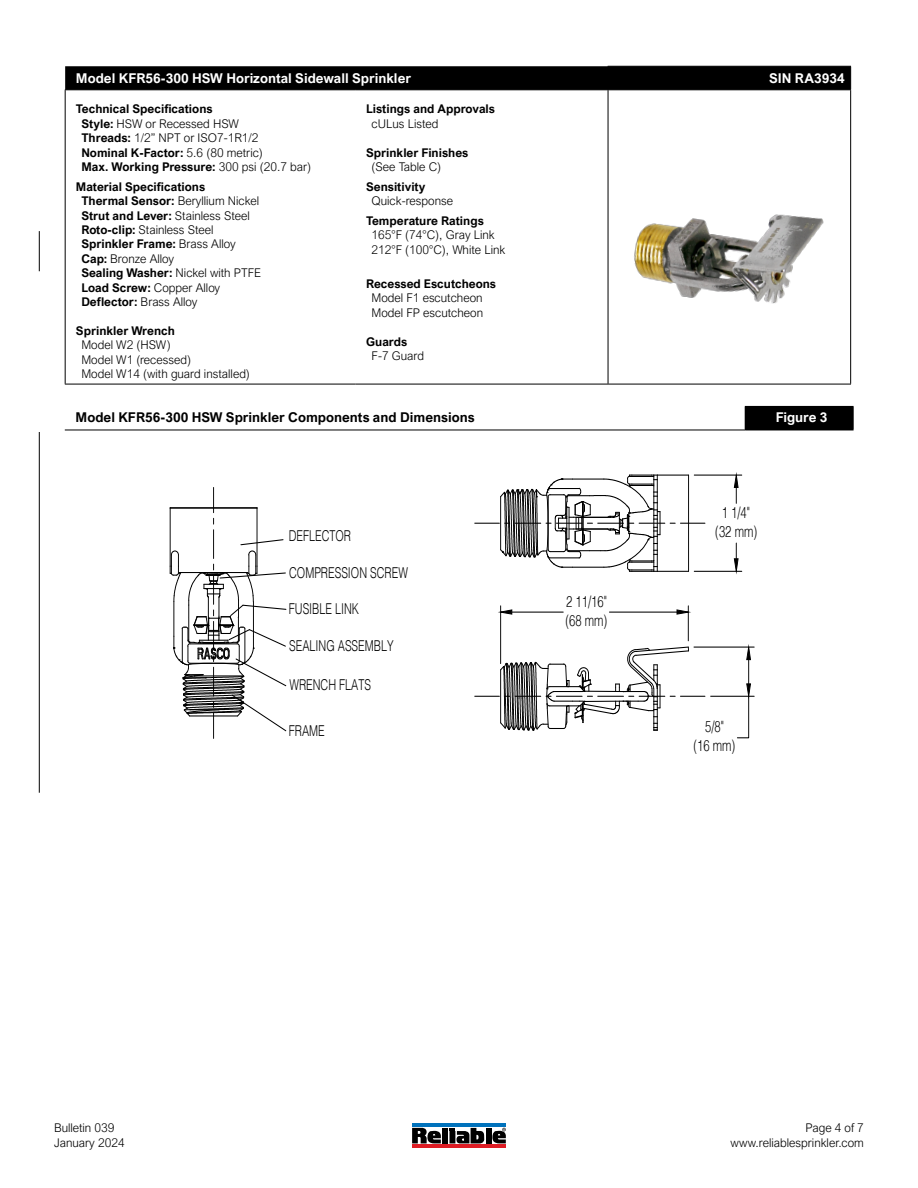
<style>
.page{position:relative;width:918px;height:1188px;background:#fff}
.page>*{position:absolute;margin:0;border:0;box-sizing:border-box;transform-origin:0 0}
.t1{font:300 15.6px/18.9px "Helvetica";color:#000;scale:.72 1}
.t2{font:300 15px "Helvetica";color:#000;scale:.72 1}
.t3{font:700 13.5px "Arial Nova";color:#fff}
.t4{font:700 13.5px "Arial Nova";color:#000}
.t5{font:700 12px/14.4px "Arial Nova";color:#000}
.t6{font:300 12px/14.4px "Arial Nova";color:#000}
.s1{font-weight:300}
</style>
<div class="page">
<hr style="left:608px;top:90px;width:1px;height:294px;background:#000">
<hr style="left:850px;top:90px;width:1px;height:294px;background:#000">
<hr style="left:608px;top:384px;width:243px;height:1px;background:#000">
<div style="left:65px;top:66px;width:786px;height:24px;background:#000"></div>
<hr style="left:65px;top:89px;width:290px;height:1px;background:#000">
<hr style="left:65px;top:90px;width:1px;height:294px;background:#000">
<hr style="left:355px;top:89px;width:253px;height:1px;background:#000">
<hr style="left:65px;top:384px;width:290px;height:1px;background:#000">
<hr style="left:355px;top:384px;width:253px;height:1px;background:#000">
<div style="left:745px;top:406px;width:108px;height:24px;background:#000"></div>
<svg style="left:853px;top:407px;width:1px;height:23px"></svg>
<hr style="left:745px;top:406px;width:109px;height:1px;background:#000">
<hr style="left:745px;top:430px;width:109px;height:1px;background:#000">
<hr style="left:65px;top:430px;width:680px;height:1px;background:#000">
<hr style="left:688px;top:606px;width:1px;height:35px;background:#000">
<hr style="left:500px;top:606px;width:1px;height:58px;background:#000">
<hr style="left:609px;top:612px;width:68px;height:1px;background:#000">
<hr style="left:512px;top:612px;width:51px;height:1px;background:#000">
<svg style="left:676px;top:609px;width:13px;height:6px"></svg>
<svg style="left:500px;top:609px;width:13px;height:6px"></svg>
<hr style="left:694px;top:475px;width:48px;height:1px;background:#000">
<hr style="left:694px;top:571px;width:48px;height:1px;background:#000">
<svg style="left:734px;top:474px;width:5px;height:29px"></svg>
<svg style="left:734px;top:543px;width:5px;height:29px"></svg>
<hr style="left:170px;top:508px;width:1px;height:58px;background:#000">
<hr style="left:257px;top:508px;width:1px;height:58px;background:#000">
<hr style="left:170px;top:508px;width:87px;height:1px;background:#000">
<hr style="left:711px;top:696px;width:43px;height:1px;background:#000">
<hr style="left:694px;top:647px;width:60px;height:1px;background:#000">
<svg style="left:737px;top:646px;width:14px;height:93px"></svg>
<svg style="left:213px;top:487px;width:1px;height:37px"></svg>
<svg style="left:170px;top:530px;width:117px;height:208px"></svg>
<svg style="left:475px;top:475px;width:230px;height:97px"></svg>
<svg style="left:475px;top:646px;width:230px;height:85px"></svg>
<svg style="left:412px;top:1128px;width:29px;height:15px"></svg>
<div style="left:442px;top:1128px;width:6px;height:15px;background:#000"></div>
<div style="left:486px;top:1128px;width:5px;height:15px;background:#000"></div>
<svg style="left:449px;top:1128px;width:35px;height:16px"></svg>
<svg style="left:492px;top:1128px;width:14px;height:15px"></svg>
<hr style="left:412px;top:1144px;width:94px;height:4px;background:#de1c24">
<hr style="left:412px;top:1124px;width:94px;height:3px;background:#0072bc">
<img style="left:608px;top:148px;width:216px;height:214px">
<hr style="left:39px;top:432px;width:1px;height:361px;background:#000">
<hr style="left:39px;top:231px;width:1px;height:40px;background:#000">
<p class="t3" style="left:76px;top:70px;width:337px">Model KFR56-300 HSW Horizontal Sidewall Sprinkler</p>
<p class="t3" style="left:769px;top:70px;width:77px">SIN RA3934</p>
<p class="t5" style="left:81px;top:102px;width:231px;text-indent:-5px">Technical Specifications<br>Style: <span class="s1">HSW or Recessed HSW<br></span>Threads: <span class="s1">1/2” NPT or ISO7-1R1/2<br></span>Nominal K-Factor: <span class="s1">5.6 (80 metric)<br></span>Max. Working Pressure: <span class="s1">300 psi (20.7 bar)</span></p>
<p class="t5" style="left:81px;top:179px;width:181px;text-indent:-5px">Material Specifications<br>Thermal Sensor: <span class="s1">Beryllium Nickel<br></span>Strut and Lever: <span class="s1">Stainless Steel<br></span>Roto-clip: <span class="s1">Stainless Steel<br></span>Sprinkler Frame: <span class="s1">Brass Alloy<br></span>Cap: <span class="s1">Bronze Alloy<br></span>Sealing Washer: <span class="s1">Nickel with PTFE<br></span>Load Screw: <span class="s1">Copper Alloy<br></span>Deflector: <span class="s1">Brass Alloy</span></p>
<p class="t5" style="left:76px;top:323px;width:100px">Sprinkler Wrench</p>
<p class="t6" style="left:81px;top:338px;width:170px">Model W2 (HSW)<br>Model W1 (recessed)<br>Model W14 (with guard installed)</p>
<p class="t5" style="left:366px;top:102px;width:130px">Listings and Approvals</p>
<p class="t6" style="left:372px;top:116px;width:68px">cULus Listed</p>
<p class="t5" style="left:366px;top:145px;width:104px">Sprinkler Finishes</p>
<p class="t6" style="left:372px;top:160px;width:71px">(See Table C)</p>
<p class="t5" style="left:366px;top:179px;width:61px">Sensitivity</p>
<p class="t6" style="left:372px;top:194px;width:83px">Quick-response</p>
<p class="t5" style="left:366px;top:214px;width:119px">Temperature Ratings</p>
<p class="t6" style="left:372px;top:228px;width:135px">165°F (74°C), Gray Link<br>212°F (100°C), White Link</p>
<p class="t5" style="left:366px;top:277px;width:132px">Recessed Escutcheons</p>
<p class="t6" style="left:372px;top:291px;width:113px">Model F1 escutcheon<br>Model FP escutcheon</p>
<p class="t5" style="left:366px;top:334px;width:43px">Guards</p>
<p class="t6" style="left:372px;top:349px;width:54px">F-7 Guard</p>
<p class="t4" style="left:76px;top:410px;width:401px">Model KFR56-300 HSW Sprinkler Components and Dimensions</p>
<p class="t3" style="left:776px;top:410px;width:53px">Figure 3</p>
<h1 class="t1" style="left:722px;top:503px;width:41px">1 1/4"</h1>
<p class="t2" style="left:289px;top:526px;width:88px">DEFLECTOR</p>
<h1 class="t1" style="left:715px;top:522px;width:60px">(32 mm)</h1>
<p class="t2" style="left:289px;top:564px;width:167px">COMPRESSION SCREW</p>
<p class="t2" style="left:289px;top:599px;width:99px">FUSIBLE LINK</p>
<p class="t2" style="left:289px;top:636px;width:147px">SEALING ASSEMBLY</p>
<p class="t2" style="left:289px;top:676px;width:115px">WRENCH FLATS</p>
<p class="t2" style="left:289px;top:721px;width:52px">FRAME</p>
<h1 class="t1" style="left:565px;top:592px;width:60px">2 11/16" (68 mm)</h1>
<h1 class="t1" style="left:693px;top:717px;width:60px;text-align:center">5/8"<br>(16 mm)</h1>
<p class="t6" style="left:54px;top:1121px;width:72px">Bulletin 039<br>January 2024</p>
<p class="t6" style="left:730px;top:1121px;width:135px;text-align:right">Page 4 of 7 www.reliablesprinkler.com</p>
</div>
